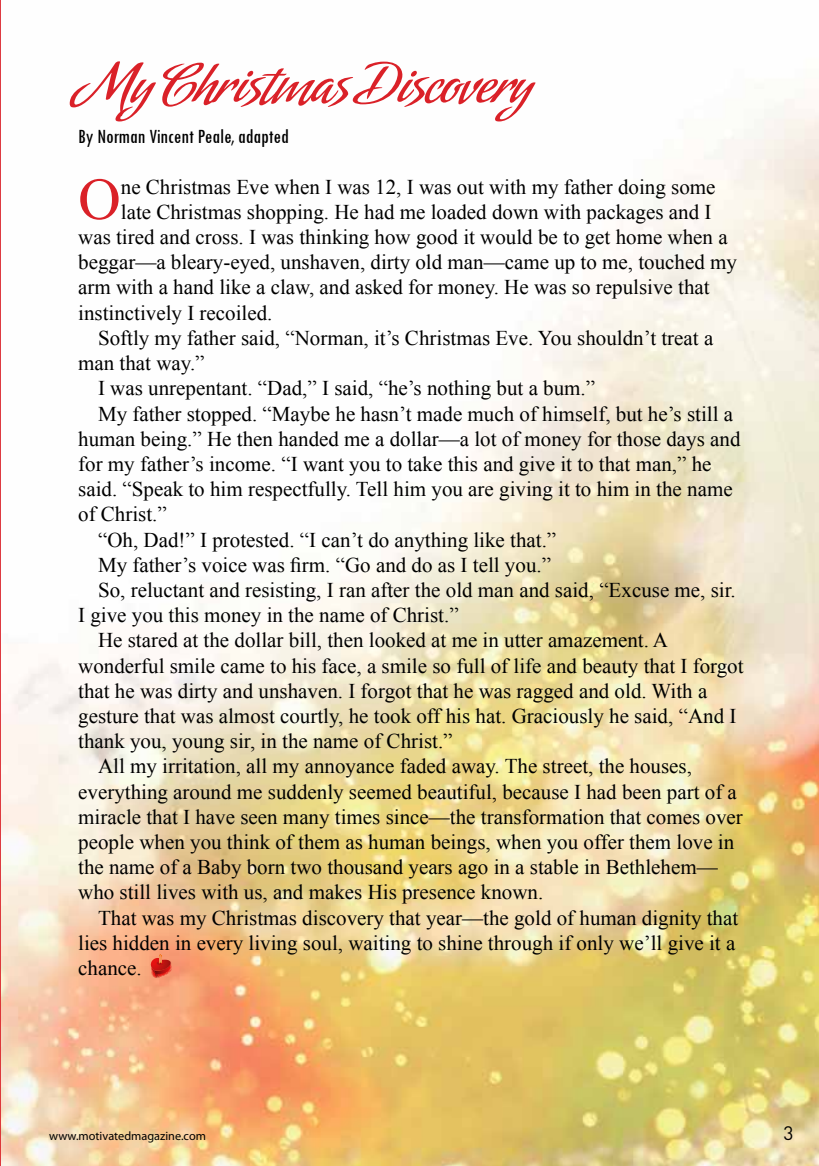
<style>
.page{position:relative;width:819px;height:1166px;background:#fff}
.page>*{position:absolute;margin:0;border:0;box-sizing:border-box;transform-origin:0 0}
.t1{font:63px "Amorinda";color:#da2128}
.t2{font:58.98px "Times New Roman";color:#da2128}
.t3{font:21px "Times New Roman";color:#000}
.t4{font:condensed 21px "Tw Cen";color:#000}
.t5{font:19.25px "DIN Pro";color:#000}
.t6{font:12.25px "Myriad Pro";color:#000}
</style>
<div class="page">
<img style="left:2px;top:99px;width:817px;height:1067px">
<svg style="left:0;top:0;width:2px;height:1166px"></svg>
<svg style="left:151px;top:954px;width:21px;height:24px"></svg>
<h1 class="t1" style="left:78px;top:50px;width:456px">My Christmas Discovery</h1>
<p class="t4" style="left:78px;top:124px;width:212px">By Norman Vincent Peale, adapted</p>
<h2 class="t2" style="left:78px;top:159px;width:44px">O</h2>
<p class="t3" style="left:121px;top:172px;width:596px">ne Christmas Eve when I was 12, I was out with my father doing some</p>
<p class="t3" style="left:121px;top:198px;width:592px">late Christmas shopping. He had me loaded down with packages and I</p>
<p class="t3" style="left:78px;top:223px;width:651px">was tired and cross. I was thinking how good it would be to get home when a</p>
<p class="t3" style="left:78px;top:248px;width:660px">beggar—a bleary-eyed, unshaven, dirty old man—came up to me, touched my</p>
<p class="t3" style="left:78px;top:273px;width:633px">arm with a hand like a claw, and asked for money. He was so repulsive that</p>
<p class="t3" style="left:78px;top:298px;width:196px">instinctively I recoiled.</p>
<p class="t3" style="left:98px;top:324px;width:616px">Softly my father said, “Norman, it’s Christmas Eve. You shouldn’t treat a</p>
<p class="t3" style="left:78px;top:349px;width:128px">man that way.”</p>
<p class="t3" style="left:98px;top:374px;width:498px">I was unrepentant. “Dad,” I said, “he’s nothing but a bum.”</p>
<p class="t3" style="left:98px;top:399px;width:636px">My father stopped. “Maybe he hasn’t made much of himself, but he’s still a</p>
<p class="t3" style="left:78px;top:424px;width:663px">human being.” He then handed me a dollar—a lot of money for those days and</p>
<p class="t3" style="left:78px;top:450px;width:635px">for my father’s income. “I want you to take this and give it to that man,” he</p>
<p class="t3" style="left:78px;top:475px;width:656px">said. “Speak to him respectfully. Tell him you are giving it to him in the name</p>
<p class="t3" style="left:78px;top:500px;width:90px">of Christ.”</p>
<p class="t3" style="left:98px;top:525px;width:459px">“Oh, Dad!” I protested. “I can’t do anything like that.”</p>
<p class="t3" style="left:98px;top:550px;width:454px">My father’s voice was firm. “Go and do as I tell you.”</p>
<p class="t3" style="left:98px;top:576px;width:639px">So, reluctant and resisting, I ran after the old man and said, “Excuse me, sir.</p>
<p class="t3" style="left:78px;top:601px;width:382px">I give you this money in the name of Christ.”</p>
<p class="t3" style="left:98px;top:626px;width:571px">He stared at the dollar bill, then looked at me in utter amazement. A</p>
<p class="t3" style="left:78px;top:651px;width:667px">wonderful smile came to his face, a smile so full of life and beauty that I forgot</p>
<p class="t3" style="left:78px;top:676px;width:630px">that he was dirty and unshaven. I forgot that he was ragged and old. With a</p>
<p class="t3" style="left:78px;top:702px;width:659px">gesture that was almost courtly, he took off his hat. Graciously he said, “And I</p>
<p class="t3" style="left:78px;top:727px;width:376px">thank you, young sir, in the name of Christ.”</p>
<p class="t3" style="left:98px;top:752px;width:595px">All my irritation, all my annoyance faded away. The street, the houses,</p>
<p class="t3" style="left:78px;top:777px;width:660px">everything around me suddenly seemed beautiful, because I had been part of a</p>
<p class="t3" style="left:78px;top:802px;width:666px">miracle that I have seen many times since—the transformation that comes over</p>
<p class="t3" style="left:78px;top:828px;width:657px">people when you think of them as human beings, when you offer them love in</p>
<p class="t3" style="left:78px;top:853px;width:641px">the name of a Baby born two thousand years ago in a stable in Bethlehem—</p>
<p class="t3" style="left:78px;top:878px;width:466px">who still lives with us, and makes His presence known.</p>
<p class="t3" style="left:98px;top:903px;width:641px">That was my Christmas discovery that year—the gold of human dignity that</p>
<p class="t3" style="left:78px;top:928px;width:658px">lies hidden in every living soul, waiting to shine through if only we’ll give it a</p>
<p class="t3" style="left:78px;top:954px;width:65px">chance.</p>
<p class="t6" style="left:49px;top:1128px;width:158px">www.motivatedmagazine.com</p>
<p class="t5" style="left:783px;top:1120px;width:12px">3</p>
</div>
